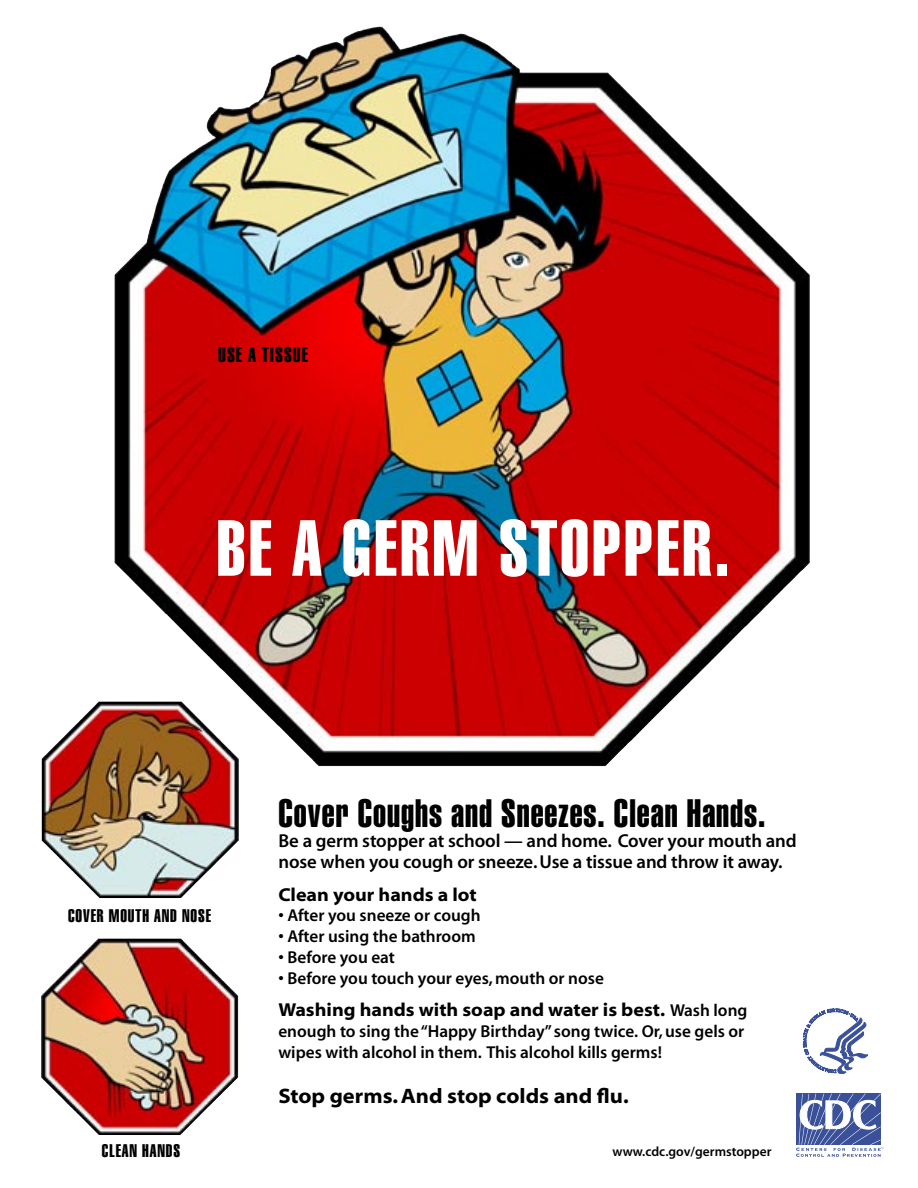
<style>
.page{position:relative;width:918px;height:1188px;background:#fff}
.page>*{position:absolute;margin:0;border:0;box-sizing:border-box;transform-origin:0 0}
.t1{font:78px "Helvetica Extra Compressed";letter-spacing:.04em;color:#fff}
.t2{font:39px "Helvetica Extra Compressed";letter-spacing:.025em;color:#000}
.t3{font:21px "Myriad MM 700 700";color:#000}
.t4{font:21px "Helvetica Extra Compressed";letter-spacing:.05em;color:#000}
.t5{font:18.75px/20.7px "Myriad MM 565 600";letter-spacing:-.005em;color:#000}
.t6{font:18.75px "Myriad MM 700 700";color:#000}
.t7{font:18px "Helvetica Extra Compressed";letter-spacing:.05em;color:#000}
.t8{font:17.25px "Myriad MM 565 600";color:#000}
.t9{font:13.5px "Myriad MM 565 600";color:#000}
.s1{font-family:"Myriad MM 565 600";font-size:17.25px}
</style>
<div class="page">
<img style="left:42px;top:714px;width:197px;height:184px">
<img style="left:115px;top:67px;width:695px;height:699px">
<svg style="left:796px;top:1094px;width:88px;height:63px"></svg>
<svg style="left:803px;top:1009px;width:65px;height:65px"></svg>
<img style="left:41px;top:938px;width:197px;height:197px">
<p class="t4" style="left:217px;top:336px;width:91px">USE A TISSUE</p>
<p class="t4" style="left:218px;top:342px;width:91px">USE A TISSUE</p>
<p class="t1" style="left:217px;top:501px;width:513px">BE A GERM STOPPER.</p>
<p class="t7" style="left:68px;top:905px;width:145px">COVER MOUTH AND NOSE</p>
<p class="t7" style="left:102px;top:1140px;width:80px">CLEAN HANDS</p>
<p class="t2" style="left:278px;top:789px;width:489px">Cover Coughs and Sneezes. Clean Hands.</p>
<p class="t5" style="left:278px;top:832px;width:520px">Be a germ stopper at school — and home. Cover your mouth and nose when you cough or sneeze. Use a tissue and throw it away.</p>
<p class="t6" style="left:278px;top:885px;width:200px">Clean your hands a lot</p>
<p class="t8" style="left:278px;top:907px;width:204px">• After you sneeze or cough</p>
<p class="t8" style="left:278px;top:928px;width:199px">• After using the bathroom</p>
<p class="t8" style="left:278px;top:949px;width:118px">• Before you eat</p>
<p class="t8" style="left:278px;top:969px;width:327px">• Before you touch your eyes, mouth or nose</p>
<p class="t6" style="left:278px;top:1001px;width:471px">Washing hands with soap and water is best. <span class="s1">Wash long</span></p>
<p class="t8" style="left:278px;top:1023px;width:468px">enough to sing the “Happy Birthday” song twice. Or, use gels or</p>
<p class="t8" style="left:278px;top:1044px;width:385px">wipes with alcohol in them. This alcohol kills germs!</p>
<p class="t3" style="left:278px;top:1085px;width:352px">Stop germs. And stop colds and flu.</p>
<p class="t9" style="left:613px;top:1145px;width:160px">www.cdc.gov/germstopper</p>
</div>
